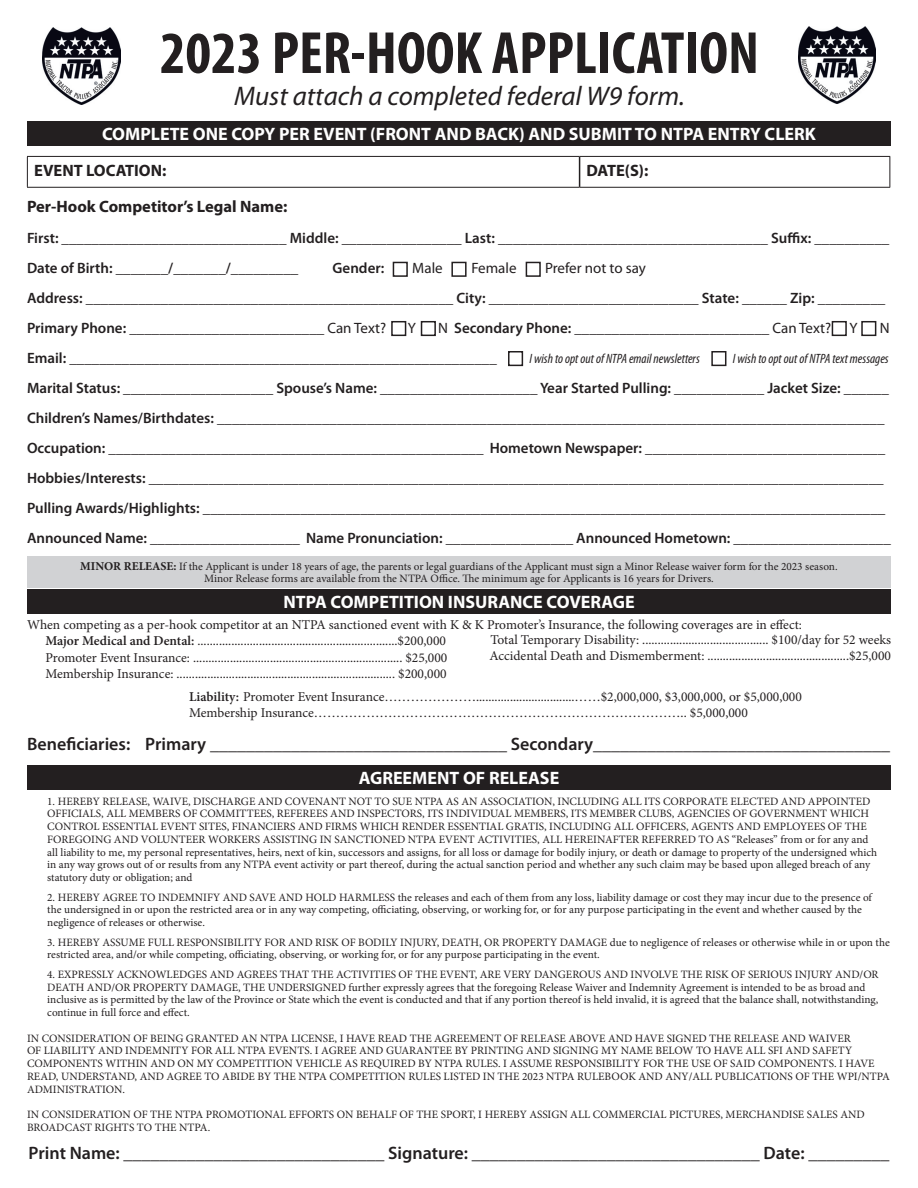
<style>
.page{position:relative;width:918px;height:1188px;background:#fff}
.page>*{position:absolute;margin:0;border:0;box-sizing:border-box;transform-origin:0 0}
.t1{font:700 condensed 60px "Myriad Pro";color:#231f20}
.t2{font:italic 27px "Myriad Pro";color:#231f20}
.t3{font:600 18px "Myriad Pro";color:#231f20}
.t4{font:700 18px "Myriad Pro";color:#fff}
.t5{font:700 16.5px "Myriad Pro";color:#231f20}
.t6{font:600 15px/30px "Myriad Pro";color:#231f20}
.t7{font:15px "Myriad Pro";color:#231f20}
.t8{font:13.5px "Minion Pro";color:#231f20}
.t9{font:italic condensed 13.5px "Myriad Pro";color:#231f20}
.t10{font:11.25px/12.8px "Minion Pro";color:#231f20}
.s1{font-weight:400}
.s2{font-weight:700;font-size:12px}
.s3{font-weight:600}
</style>
<div class="page">
<img style="left:43px;top:28px;width:78px;height:76px">
<div style="left:27px;top:765px;width:864px;height:25px;background:#231f20"></div>
<div style="left:27px;top:589px;width:864px;height:24px;background:#231f20"></div>
<img style="left:798px;top:27px;width:78px;height:76px">
<div style="left:27px;top:122px;width:864px;height:24px;background:#231f20"></div>
<hr style="left:579px;top:157px;width:1px;height:30px;background:#231f20">
<hr style="left:27px;top:156px;width:553px;height:1px;background:#231f20">
<hr style="left:27px;top:157px;width:1px;height:30px;background:#231f20">
<hr style="left:580px;top:156px;width:310px;height:1px;background:#231f20">
<hr style="left:890px;top:157px;width:1px;height:30px;background:#231f20">
<hr style="left:27px;top:187px;width:553px;height:1px;background:#231f20">
<hr style="left:580px;top:187px;width:310px;height:1px;background:#231f20">
<div style="left:27px;top:556px;width:864px;height:32px;background:#d1d2d4"></div>
<div style="left:393px;top:262px;width:15px;height:15px;border:2px solid #231f20"></div>
<div style="left:451px;top:262px;width:16px;height:15px;border:2px solid #231f20"></div>
<div style="left:526px;top:262px;width:15px;height:15px;border:2px solid #231f20"></div>
<div style="left:391px;top:321px;width:15px;height:15px;border:2px solid #231f20"></div>
<div style="left:421px;top:321px;width:15px;height:15px;border:2px solid #231f20"></div>
<div style="left:832px;top:321px;width:15px;height:15px;border:2px solid #231f20"></div>
<div style="left:861px;top:321px;width:15px;height:15px;border:2px solid #231f20"></div>
<div style="left:711px;top:351px;width:15px;height:15px;border:2px solid #231f20"></div>
<div style="left:508px;top:351px;width:15px;height:15px;border:2px solid #231f20"></div>
<p class="t1" style="left:160px;top:15px;width:601px">2023 PER-HOOK APPLICATION</p>
<p class="t2" style="left:234px;top:80px;width:452px">Must attach a completed federal W9 form.</p>
<p class="t4" style="left:102px;top:123px;width:715px">COMPLETE ONE COPY PER EVENT (FRONT AND BACK) AND SUBMIT TO NTPA ENTRY CLERK</p>
<p class="t5" style="left:34px;top:159px;width:134px">EVENT LOCATION:</p>
<p class="t5" style="left:586px;top:159px;width:64px">DATE(S):</p>
<p class="t5" style="left:27px;top:196px;width:262px">Per-Hook Competitor’s Legal Name:</p>
<p class="t6" style="left:27px;top:223px;width:864px">First: ______________________________ Middle: ________________ Last: ____________________________________ Suffix: __________<br>Date of Birth: _______/_______/_________</p>
<p class="t6" style="left:333px;top:253px;width:53px">Gender:</p>
<p class="t7" style="left:412px;top:259px;width:32px">Male</p>
<p class="t7" style="left:471px;top:259px;width:47px">Female</p>
<p class="t7" style="left:545px;top:259px;width:102px">Prefer not to say</p>
<p class="t6" style="left:27px;top:283px;width:860px">Address: _________________________________________________ City: ____________________________ State: ______ Zip: _________</p>
<p class="t6" style="left:27px;top:313px;width:361px">Primary Phone: __________________________ <span class="s1">Can Text?</span></p>
<p class="t7" style="left:408px;top:319px;width:10px">Y</p>
<p class="t6" style="left:438px;top:313px;width:421px"><span class="s1">N</span> Secondary Phone: __________________________ <span class="s1">Can Text? Y</span></p>
<p class="t7" style="left:880px;top:319px;width:11px">N</p>
<p class="t6" style="left:27px;top:343px;width:471px">Email: _________________________________________________________</p>
<p class="t6" style="left:27px;top:373px;width:863px">Marital Status: ____________________ Spouse’s Name: _____________________ Year Started Pulling: ____________ Jacket Size: ______</p>
<p class="t6" style="left:27px;top:403px;width:859px">Children’s Names/Birthdates: _________________________________________________________________________________________</p>
<p class="t6" style="left:27px;top:433px;width:860px">Occupation: __________________________________________________ Hometown Newspaper: ________________________________<br>Hobbies/Interests: __________________________________________________________________________________________________</p>
<p class="t6" style="left:27px;top:493px;width:865px">Pulling Awards/Highlights: ___________________________________________________________________________________________<br>Announced Name: ____________________ Name Pronunciation: _________________ Announced Hometown: _____________________</p>
<p class="t10" style="left:80px;top:561px;width:759px;line-height:12px;text-align:center"><span class="s2">MINOR RELEASE:</span> If the Applicant is under 18 years of age, the parents or legal guardians of the Applicant must sign a Minor Release waiver form for the 2023 season.<br>Minor Release forms are available from the NTPA Office. The minimum age for Applicants is 16 years for Drivers.</p>
<p class="t9" style="left:530px;top:350px;width:172px">I wish to opt out of NTPA email newsletters</p>
<p class="t9" style="left:733px;top:350px;width:157px">I wish to opt out of NTPA text messages</p>
<p class="t4" style="left:283px;top:590px;width:353px">NTPA COMPETITION INSURANCE COVERAGE</p>
<p class="t8" style="left:490px;top:631px;width:402px">Total Temporary Disability: ......................................... $100/day for 52 weeks</p>
<p class="t8" style="left:489px;top:647px;width:403px">Accidental Death and Dismemberment: ..............................................$25,000</p>
<p class="t8" style="left:27px;top:616px;width:777px">When competing as a per-hook competitor at an NTPA sanctioned event with K &amp; K Promoter’s Insurance, the following coverages are in effect:</p>
<p class="t8" style="left:45px;top:632px;width:402px"><span class="s3">Major Medical and Dental:</span> .................................................................$200,000</p>
<p class="t8" style="left:45px;top:648px;width:403px">Promoter Event Insurance: .................................................................... $25,000</p>
<p class="t8" style="left:45px;top:664px;width:403px">Membership Insurance: ....................................................................... $200,000</p>
<p class="t8" style="left:189px;top:687px;width:614px"><span class="s3">Liability:</span> Promoter Event Insurance…………………................................……$2,000,000, $3,000,000, or $5,000,000</p>
<p class="t8" style="left:189px;top:704px;width:560px">Membership Insurance………………………………………………………………………….. $5,000,000</p>
<p class="t3" style="left:27px;top:732px;width:865px">Beneficiaries: Primary _________________________________ Secondary_________________________________</p>
<p class="t4" style="left:359px;top:766px;width:202px">AGREEMENT OF RELEASE</p>
<p class="t10" style="left:47px;top:795px;width:831px">1. HEREBY RELEASE, WAIVE, DISCHARGE AND COVENANT NOT TO SUE NTPA AS AN ASSOCIATION, INCLUDING ALL ITS CORPORATE ELECTED AND APPOINTED OFFICIALS, ALL MEMBERS OF COMMITTEES, REFEREES AND INSPECTORS, ITS INDIVIDUAL MEMBERS, ITS MEMBER CLUBS, AGENCIES OF GOVERNMENT WHICH CONTROL ESSENTIAL EVENT SITES, FINANCIERS AND FIRMS WHICH RENDER ESSENTIAL GRATIS, INCLUDING ALL OFFICERS, AGENTS AND EMPLOYEES OF THE FOREGOING AND VOLUNTEER WORKERS ASSISTING IN SANCTIONED NTPA EVENT ACTIVITIES, ALL HEREINAFTER REFERRED TO AS “Releases” from or for any and all liability to me, my personal representatives, heirs, next of kin, successors and assigns, for all loss or damage for bodily injury, or death or damage to property of the undersigned which in any way grows out of or results from any NTPA event activity or part thereof, during the actual sanction period and whether any such claim may be based upon alleged breach of any statutory duty or obligation; and</p>
<p class="t10" style="left:47px;top:891px;width:826px">2. HEREBY AGREE TO INDEMNIFY AND SAVE AND HOLD HARMLESS the releases and each of them from any loss, liability damage or cost they may incur due to the presence of the undersigned in or upon the restricted area or in any way competing, officiating, observing, or working for, or for any purpose participating in the event and whether caused by the negligence of releases or otherwise.</p>
<p class="t10" style="left:47px;top:936px;width:844px">3. HEREBY ASSUME FULL RESPONSIBILITY FOR AND RISK OF BODILY INJURY, DEATH, OR PROPERTY DAMAGE due to negligence of releases or otherwise while in or upon the restricted area, and/or while competing, officiating, observing, or working for, or for any purpose participating in the event.</p>
<p class="t10" style="left:47px;top:968px;width:833px">4. EXPRESSLY ACKNOWLEDGES AND AGREES THAT THE ACTIVITIES OF THE EVENT, ARE VERY DANGEROUS AND INVOLVE THE RISK OF SERIOUS INJURY AND/OR DEATH AND/OR PROPERTY DAMAGE, THE UNDERSIGNED further expressly agrees that the foregoing Release Waiver and Indemnity Agreement is intended to be as broad and inclusive as is permitted by the law of the Province or State which the event is conducted and that if any portion thereof is held invalid, it is agreed that the balance shall, notwithstanding, continue in full force and effect.</p>
<p class="t10" style="left:27px;top:1032px;width:864px">IN CONSIDERATION OF BEING GRANTED AN NTPA LICENSE, I HAVE READ THE AGREEMENT OF RELEASE ABOVE AND HAVE SIGNED THE RELEASE AND WAIVER<br>OF LIABILITY AND INDEMNITY FOR ALL NTPA EVENTS. I AGREE AND GUARANTEE BY PRINTING AND SIGNING MY NAME BELOW TO HAVE ALL SFI AND SAFETY COMPONENTS WITHIN AND ON MY COMPETITION VEHICLE AS REQUIRED BY NTPA RULES. I ASSUME RESPONSIBILITY FOR THE USE OF SAID COMPONENTS. I HAVE READ, UNDERSTAND, AND AGREE TO ABIDE BY THE NTPA COMPETITION RULES LISTED IN THE 2023 NTPA RULEBOOK AND ANY/ALL PUBLICATIONS OF THE WPI/NTPA ADMINISTRATION.</p>
<p class="t10" style="left:27px;top:1108px;width:839px">IN CONSIDERATION OF THE NTPA PROMOTIONAL EFFORTS ON BEHALF OF THE SPORT, I HEREBY ASSIGN ALL COMMERCIAL PICTURES, MERCHANDISE SALES AND<br>BROADCAST RIGHTS TO THE NTPA.</p>
<p class="t3" style="left:29px;top:1142px;width:862px">Print Name: _____________________________ Signature: ________________________________ Date: _________</p>
</div>
